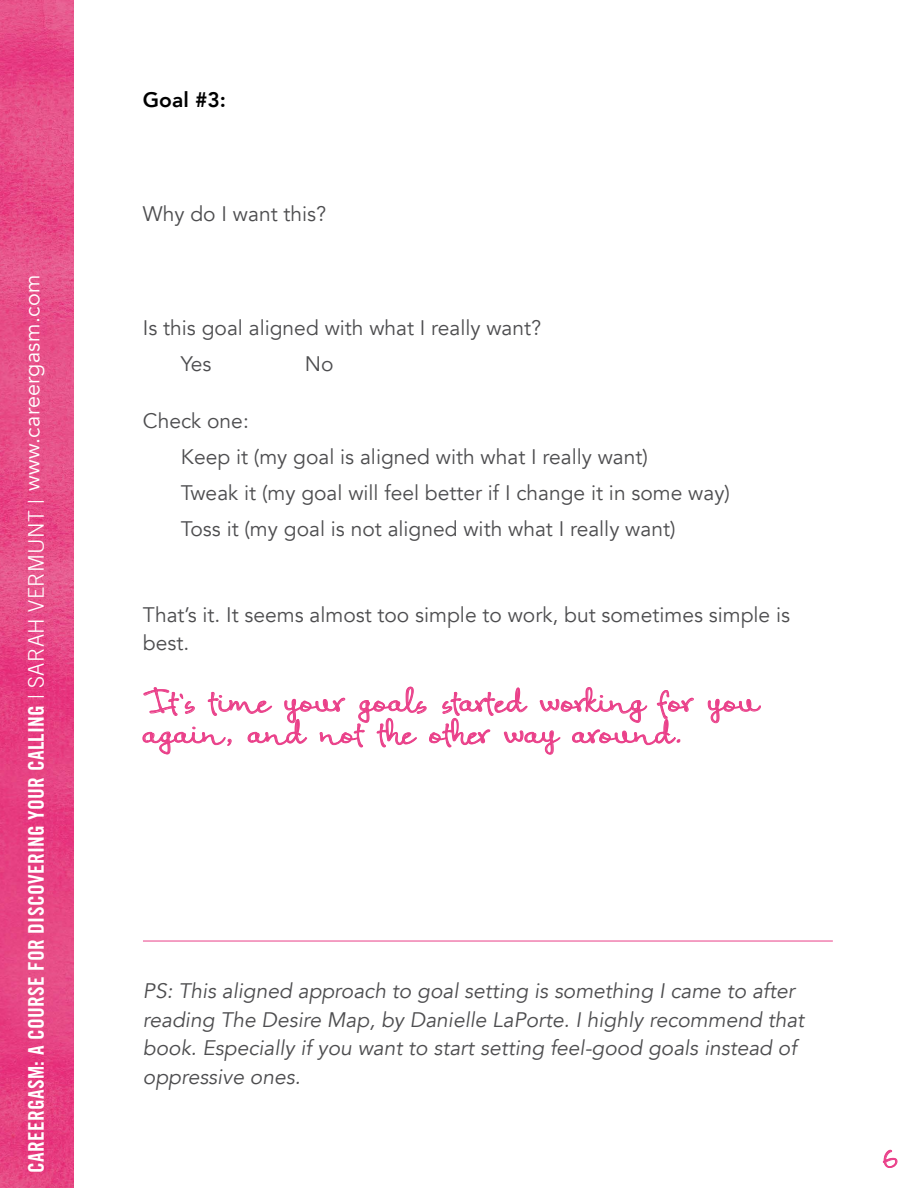
<style>
.page{position:relative;width:918px;height:1188px;background:#fff}
.page>*{position:absolute;margin:0;border:0;box-sizing:border-box;transform-origin:0 0}
.t1{font:27px/31.5px "Coral";color:#ea3f89}
.t2{font:21.6px "Trade Gothic LT Bold Cond Twenty";letter-spacing:.015em;color:#fff}
.t3{font:21.6px "Avenir";letter-spacing:.015em;color:#fff}
.t4{font:21px/36px "Avenir";color:#4d4d4f}
.t5{font:italic 21px/28.5px "Avenir";color:#4d4d4f}
.t6{font:800 21px "Avenir";color:#000}
.s1{font-family:"Trade Gothic LT";font-weight:300}
</style>
<div class="page">
<svg style="left:883px;top:1150px;width:15px;height:18px"></svg>
<img style="left:0;top:0;width:74px;height:1188px">
<hr style="left:143px;top:941px;width:690px;height:1px;background:#ea3f89">
<svg style="left:708px;top:699px;width:53px;height:24px"></svg>
<svg style="left:143px;top:686px;width:551px;height:69px"></svg>
<p class="t3" style="left:19px;top:490px;width:217px;rotate:-90deg">www.careergasm.com</p>
<p class="t2" style="left:23px;top:1173px;width:676px;rotate:-90deg">CAREERGASM: A COURSE FOR DISCOVERING YOUR CALLING <span class="s1">| SARAH VERMUNT |</span></p>
<p class="t6" style="left:143px;top:84px;width:85px">Goal #3:</p>
<p class="t4" style="left:143px;top:197px;width:185px">Why do I want this?</p>
<p class="t4" style="left:181px;top:311px;width:362px;text-indent:-38px">Is this goal aligned with what I really want?<br>Yes</p>
<p class="t4" style="left:305px;top:347px;width:30px">No</p>
<p class="t4" style="left:181px;top:404px;width:551px;text-indent:-38px">Check one:<br>Keep it (my goal is aligned with what I really want)<br>Tweak it (my goal will feel better if I change it in some way)<br>Toss it (my goal is not aligned with what I really want)</p>
<p class="t4" style="left:143px;top:601px;width:649px;line-height:28.5px">That’s it. It seems almost too simple to work, but sometimes simple is best.</p>
<p class="t1" style="left:143px;top:688px;width:617px">It’s time your goals started working for you again, and not the other way around.</p>
<p class="t5" style="left:143px;top:977px;width:663px">PS: This aligned approach to goal setting is something I came to after reading The Desire Map, by Danielle LaPorte. I highly recommend that book. Especially if you want to start setting feel-good goals instead of oppressive ones.</p>
<p class="t1" style="left:883px;top:1145px;width:16px">6</p>
</div>
